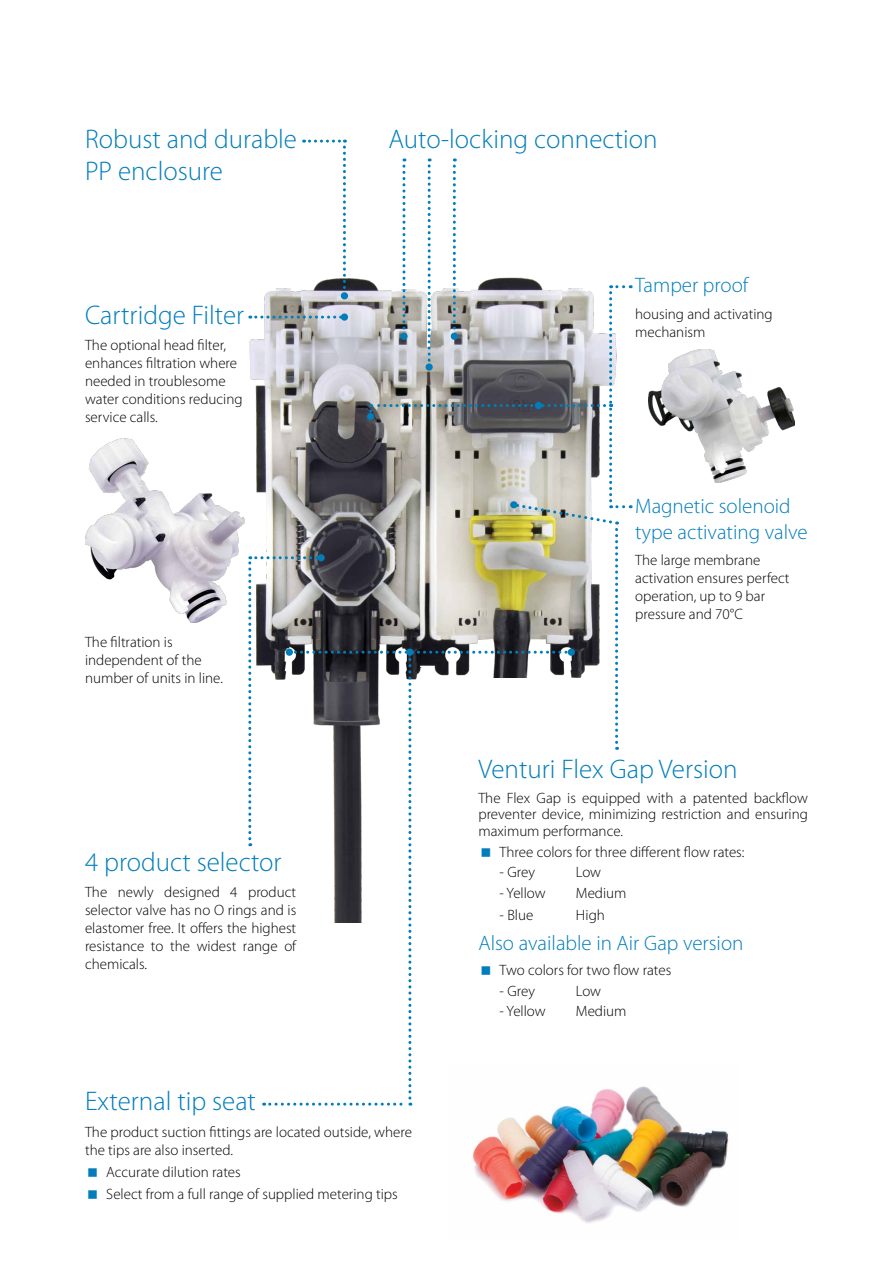
<style>
.page{position:relative;width:893px;height:1263px;background:#fff}
.page>*{position:absolute;margin:0;border:0;box-sizing:border-box;transform-origin:0 0}
.t1{font:300 27px/32.4px "Myriad Pro";color:#007dba}
.t2{font:300 21px/25.2px "Myriad Pro";color:#007dba}
.t3{font:300 15px/18px "Myriad Pro";color:#000}
</style>
<div class="page">
<img style="left:693px;top:349px;width:102px;height:134px">
<img style="left:624px;top:285px;width:69px;height:224px">
<img style="left:85px;top:438px;width:160px;height:184px">
<img style="left:472px;top:1086px;width:257px;height:137px">
<svg style="left:248px;top:140px;width:376px;height:966px"></svg>
<h1 class="t1" style="left:85px;top:122px;width:214px">Robust and durable<br>PP enclosure</h1>
<h1 class="t1" style="left:85px;top:298px;width:161px">Cartridge Filter</h1>
<p class="t3" style="left:85px;top:336px;width:159px">The optional head filter, enhances filtration where needed in troublesome water conditions reducing service calls.</p>
<p class="t3" style="left:85px;top:633px;width:139px">The filtration is independent of the number of units in line.</p>
<h1 class="t1" style="left:85px;top:845px;width:198px">4 product selector</h1>
<p class="t3" style="left:85px;top:883px;width:213px;text-align:justify">The newly designed 4 product selector valve has no O rings and is elastomer free. It offers the highest resistance to the widest range of chemicals.</p>
<h1 class="t1" style="left:388px;top:122px;width:271px">Auto-locking connection</h1>
<h2 class="t2" style="left:635px;top:273px;width:115px">Tamper proof</h2>
<p class="t3" style="left:635px;top:305px;width:139px">housing and activating mechanism</p>
<h2 class="t2" style="left:635px;top:494px;width:174px">Magnetic solenoid type activating valve</h2>
<p class="t3" style="left:635px;top:551px;width:156px">The large membrane activation ensures perfect operation, up to 9 bar pressure and 70°C</p>
<h1 class="t1" style="left:478px;top:752px;width:261px">Venturi Flex Gap Version</h1>
<p class="t3" style="left:478px;top:789px;width:331px;line-height:16.5px;text-align:justify">The Flex Gap is equipped with a patented backflow preventer device, minimizing restriction and ensuring maximum performance.</p>
<p class="t3" style="left:500px;top:842px;width:246px">Three colors for three different flow rates:</p>
<p class="t3" style="left:500px;top:863px;width:37px">- Grey</p>
<p class="t3" style="left:576px;top:863px;width:27px">Low</p>
<p class="t3" style="left:500px;top:884px;width:48px">- Yellow</p>
<p class="t3" style="left:576px;top:884px;width:52px">Medium</p>
<p class="t3" style="left:500px;top:906px;width:35px">- Blue</p>
<p class="t3" style="left:576px;top:906px;width:31px">High</p>
<h2 class="t2" style="left:478px;top:930px;width:267px">Also available in Air Gap version</h2>
<p class="t3" style="left:500px;top:961px;width:173px">Two colors for two flow rates</p>
<p class="t3" style="left:500px;top:981px;width:37px">- Grey</p>
<p class="t3" style="left:576px;top:981px;width:27px">Low</p>
<p class="t3" style="left:500px;top:1002px;width:48px">- Yellow</p>
<p class="t3" style="left:576px;top:1002px;width:52px">Medium</p>
<h1 class="t1" style="left:85px;top:1085px;width:172px">External tip seat</h1>
<p class="t3" style="left:85px;top:1122px;width:328px">The product suction fittings are located outside, where the tips are also inserted.</p>
<p class="t3" style="left:106px;top:1161px;width:293px;line-height:22.2px">Accurate dilution rates<br>Select from a full range of supplied metering tips</p>
</div>
